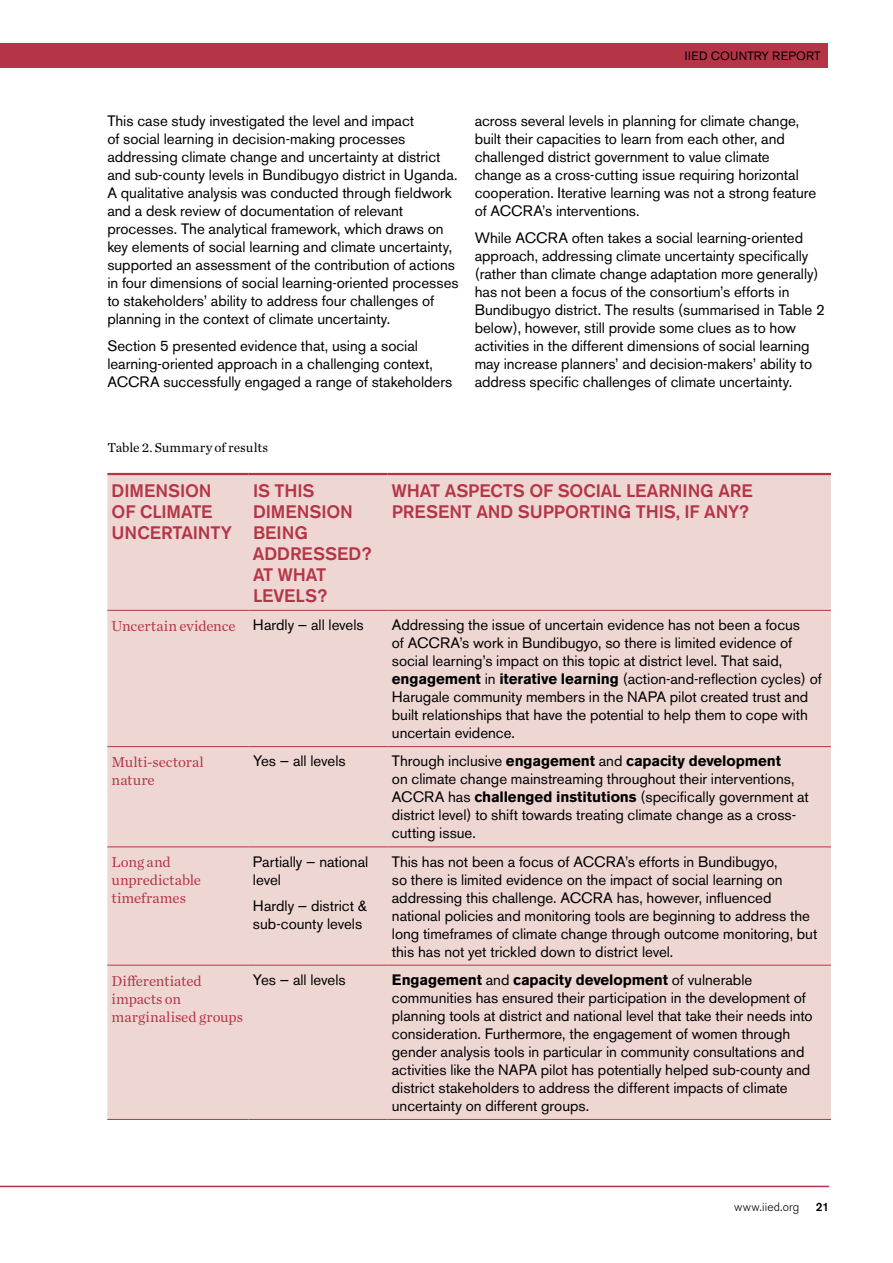
<style>
.page{position:relative;width:893px;height:1263px;background:#fff}
.page>*{position:absolute;margin:0;border:0;box-sizing:border-box;transform-origin:0 0}
.t1{font:500 18px/21px "Akzidenz Grotesk BE";letter-spacing:-.005em;color:#b53547}
.t2{font:15px/18px "Akzidenz Grotesk BE";color:#000}
.t3{font:15px/18px "Chronicle Text G1";letter-spacing:-.005em;color:#b53547}
.t4{font:13.5px "Chronicle Text G1";color:#000}
.t5{font:12px "Akzidenz Grotesk BE";letter-spacing:.02em;color:#000}
.t6{font:300 12px "Akzidenz Grotesk BE";letter-spacing:.015em;color:#000}
.t7{font:500 12px "Akzidenz Grotesk BE";color:#000}
.s1{font-family:"Akzidenz Grotesk BE";color:#000}
.s2{font-weight:700}
</style>
<div class="page">
<div style="left:0;top:43px;width:828px;height:24px;background:#b53547"></div>
<hr style="left:0;top:1186px;width:829px;height:1px;background:#b53547">
<div style="left:107px;top:475px;width:724px;height:644px;background:#eed7d3"></div>
<hr style="left:107px;top:746px;width:142px;height:1px;background:#b53547">
<hr style="left:249px;top:746px;width:139px;height:1px;background:#b53547">
<hr style="left:388px;top:746px;width:443px;height:1px;background:#b53547">
<hr style="left:107px;top:965px;width:142px;height:1px;background:#b53547">
<hr style="left:249px;top:965px;width:139px;height:1px;background:#b53547">
<hr style="left:388px;top:965px;width:443px;height:1px;background:#b53547">
<hr style="left:107px;top:473px;width:142px;height:2px;background:#b53547">
<hr style="left:249px;top:473px;width:139px;height:2px;background:#b53547">
<hr style="left:388px;top:473px;width:443px;height:2px;background:#b53547">
<hr style="left:107px;top:846px;width:142px;height:1px;background:#b53547">
<hr style="left:249px;top:846px;width:139px;height:1px;background:#b53547">
<hr style="left:388px;top:846px;width:443px;height:1px;background:#b53547">
<hr style="left:249px;top:610px;width:139px;height:1px;background:#b53547">
<hr style="left:388px;top:610px;width:443px;height:1px;background:#b53547">
<hr style="left:249px;top:1119px;width:139px;height:1px;background:#b53547">
<hr style="left:388px;top:1119px;width:443px;height:1px;background:#b53547">
<hr style="left:107px;top:610px;width:142px;height:1px;background:#b53547">
<hr style="left:107px;top:1119px;width:142px;height:1px;background:#b53547">
<p class="t5" style="left:685px;top:48px;width:137px">IIED COUNTRY REPORT</p>
<p class="t2" style="left:107px;top:112px;width:353px">This case study investigated the level and impact<br>of social learning in decision-making processes addressing climate change and uncertainty at district and sub-county levels in Bundibugyo district in Uganda.<br>A qualitative analysis was conducted through fieldwork and a desk review of documentation of relevant processes. The analytical framework, which draws on key elements of social learning and climate uncertainty, supported an assessment of the contribution of actions in four dimensions of social learning-oriented processes to stakeholders’ ability to address four challenges of planning in the context of climate uncertainty.</p>
<p class="t2" style="left:107px;top:337px;width:346px">Section 5 presented evidence that, using a social learning-oriented approach in a challenging context,<br>ACCRA successfully engaged a range of stakeholders</p>
<p class="t2" style="left:475px;top:112px;width:343px">across several levels in planning for climate change, built their capacities to learn from each other, and challenged district government to value climate change as a cross-cutting issue requiring horizontal cooperation. Iterative learning was not a strong feature of ACCRA’s interventions.</p>
<p class="t2" style="left:475px;top:229px;width:352px">While ACCRA often takes a social learning-oriented approach, addressing climate uncertainty specifically (rather than climate change adaptation more generally) has not been a focus of the consortium’s efforts in Bundibugyo district. The results (summarised in Table 2 below), however, still provide some clues as to how activities in the different dimensions of social learning may increase planners’ and decision-makers’ ability to address specific challenges of climate uncertainty.</p>
<p class="t4" style="left:107px;top:437px;width:162px">Table 2. Summary of results</p>
<p class="t1" style="left:112px;top:480px;width:122px">DIM ENSION<br>OF CLIMATE<br>UNCERTAI NTY</p>
<p class="t1" style="left:253px;top:480px;width:54px">IS THIS<br>DIM</p>
<p class="t1" style="left:253px;top:501px;width:101px;text-indent:32px">ENSION<br>BEING<br>ADDR</p>
<p class="t1" style="left:253px;top:543px;width:120px;text-indent:49px">ESSED?<br>AT WHAT<br>LEVELS?</p>
<p class="t1" style="left:392px;top:480px;width:362px">WHAT ASPECTS OF SOCIAL LEARNING ARE<br>PRESENT AND SUPPORTING THIS, IF ANY?</p>
<p class="t3" style="left:112px;top:616px;width:254px">Uncertain evidence <span class="s1">Hardly — all levels</span></p>
<p class="t2" style="left:392px;top:616px;width:431px">Addressing the issue of uncertain evidence has not been a focus<br>of ACCRA’s work in Bundibugyo, so there is limited evidence of social learning’s impact on this topic at district level. That said, <span class="s2">engagement</span> in <span class="s2">iterative learning</span> (action-and-reflection cycles) of Harugale community members in the NAPA pilot created trust and built relationships that have the potential to help them to cope with uncertain evidence.</p>
<p class="t3" style="left:112px;top:752px;width:94px">Multi-sectoral nature</p>
<p class="t2" style="left:253px;top:752px;width:94px">Yes — all levels</p>
<p class="t2" style="left:392px;top:752px;width:418px">Through inclusive <span class="s2">engagement</span> and <span class="s2">capacity development<br></span>on climate change mainstreaming throughout their interventions, ACCRA has <span class="s2">challenged institutions</span> (specifically government at district level) to shift towards treating climate change as a cross&shy;cutting issue.</p>
<p class="t3" style="left:112px;top:852px;width:91px">Long and unpredictable timeframes</p>
<p class="t2" style="left:253px;top:852px;width:117px">Partially — national level</p>
<p class="t2" style="left:253px;top:897px;width:115px">Hardly — district &amp; sub-county levels</p>
<p class="t2" style="left:392px;top:852px;width:427px">This has not been a focus of ACCRA’s efforts in Bundibugyo,<br>so there is limited evidence on the impact of social learning on addressing this challenge. ACCRA has, however, influenced national policies and monitoring tools are beginning to address the long timeframes of climate change through outcome monitoring, but this has not yet trickled down to district level.</p>
<p class="t3" style="left:112px;top:971px;width:133px">Differentiated impacts on marginalised groups</p>
<p class="t2" style="left:253px;top:971px;width:94px">Yes — all levels</p>
<p class="t2" style="left:392px;top:971px;width:422px"><span class="s2">Engagement</span> and <span class="s2">capacity development</span> of vulnerable communities has ensured their participation in the development of planning tools at district and national level that take their needs into consideration. Furthermore, the engagement of women through gender analysis tools in particular in community consultations and activities like the NAPA pilot has potentially helped sub-county and district stakeholders to address the different impacts of climate uncertainty on different groups.</p>
<p class="t6" style="left:734px;top:1200px;width:67px">www.iied.org</p>
<p class="t7" style="left:816px;top:1199px;width:15px">21</p>
</div>
